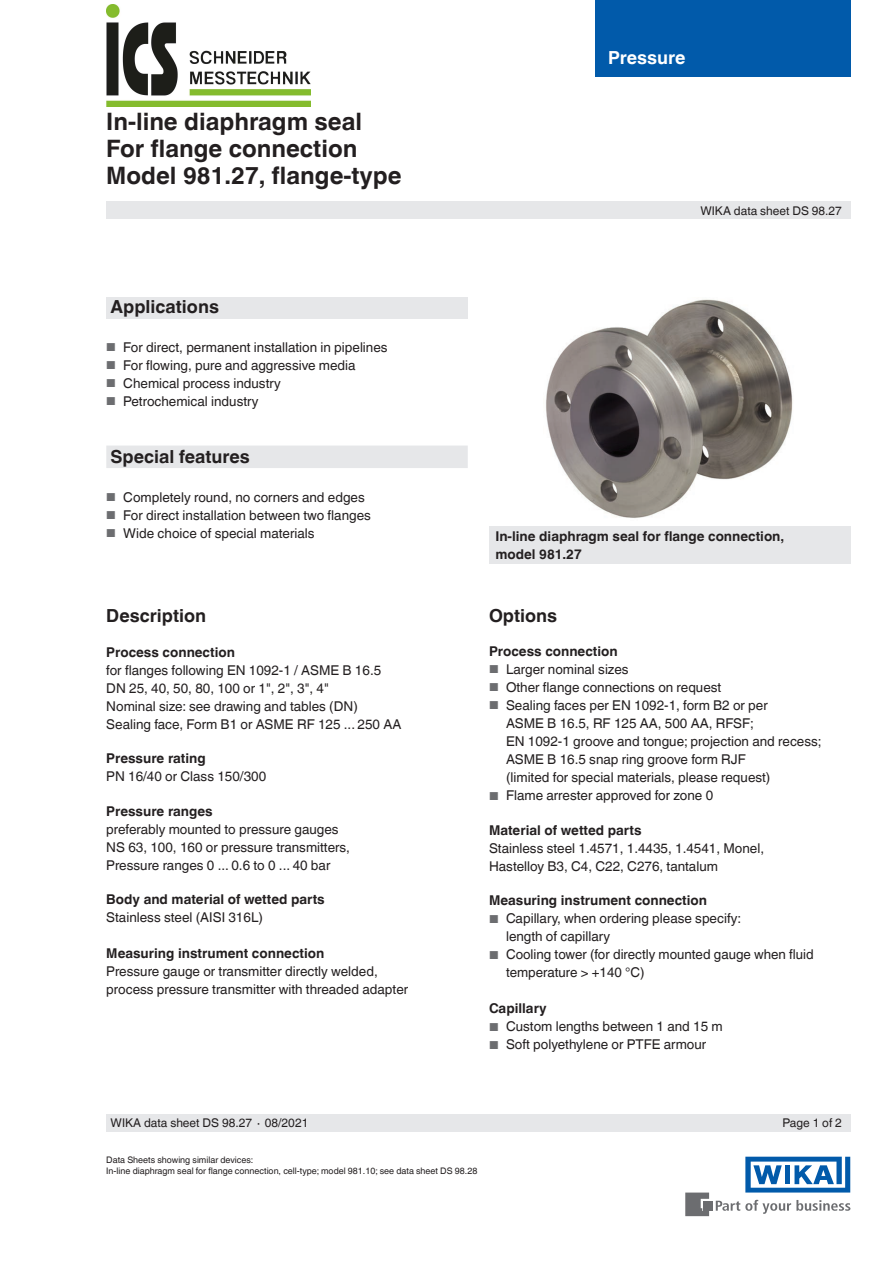
<style>
.page{position:relative;width:893px;height:1263px;background:#fff}
.page>*{position:absolute;margin:0;border:0;box-sizing:border-box;transform-origin:0 0}
.t1{font:700 24px/27px "Helvetica World";color:#231f20}
.t2{font:700 18px "Helvetica World";color:#231f20}
.t3{font:700 18px "Helvetica World";color:#fff}
.t4{font:13.5px/18px "Helvetica World";color:#231f20}
.t5{font:700 13.5px/18px "Helvetica World";color:#231f20}
.t6{font:12px "Helvetica World";color:#231f20}
.t7{font:9px/10.5px "Helvetica World";color:#231f20}
.s1{font-size:11.55px;color:#6c6d70}
</style>
<div class="page">
<div style="left:106px;top:298px;width:362px;height:21px;background:#e6e7e9"></div>
<svg style="left:716px;top:1200px;width:134px;height:14px"></svg>
<div style="left:703px;top:1201px;width:9px;height:9px;background:#6c6d70"></div>
<svg style="left:685px;top:1192px;width:24px;height:24px"></svg>
<svg style="left:745px;top:1157px;width:105px;height:35px"></svg>
<div style="left:106px;top:202px;width:744px;height:17px;background:#e6e7e9"></div>
<div style="left:106px;top:1114px;width:744px;height:17px;background:#e6e7e9"></div>
<div style="left:595px;top:0;width:255px;height:77px;background:#015aaa"></div>
<img style="left:546px;top:299px;width:247px;height:219px">
<div style="left:489px;top:527px;width:361px;height:37px;background:#e6e7e9"></div>
<div style="left:106px;top:445px;width:362px;height:23px;background:#e6e7e9"></div>
<img style="left:106px;top:4px;width:205px;height:103px">
<h1 class="t1" style="left:106px;top:108px;width:297px">In-line diaphragm seal<br>For flange connection<br>Model 981.27, flange-type</h1>
<h2 class="t2" style="left:111px;top:296px;width:110px">Applications</h2>
<p class="t4" style="left:106px;top:338px;width:283px"><span class="s1">■</span> For direct, permanent installation in pipelines</p>
<p class="t4" style="left:106px;top:356px;width:251px"><span class="s1">■</span> For flowing, pure and aggressive media</p>
<p class="t4" style="left:106px;top:374px;width:176px"><span class="s1">■</span> Chemical process industry</p>
<p class="t4" style="left:106px;top:392px;width:154px"><span class="s1">■</span> Petrochemical industry</p>
<h2 class="t2" style="left:111px;top:446px;width:141px">Special features</h2>
<p class="t4" style="left:106px;top:488px;width:260px"><span class="s1">■</span> Completely round, no corners and edges</p>
<p class="t4" style="left:106px;top:506px;width:266px"><span class="s1">■</span> For direct installation between two flanges</p>
<p class="t4" style="left:106px;top:524px;width:210px"><span class="s1">■</span> Wide choice of special materials</p>
<h2 class="t2" style="left:106px;top:605px;width:101px">Description</h2>
<p class="t5" style="left:106px;top:643px;width:130px">Process connection</p>
<p class="t4" style="left:106px;top:661px;width:297px">for flanges following EN 1092-1 / ASME B 16.5<br>DN 25, 40, 50, 80, 100 or 1", 2", 3", 4"<br>Nominal size: see drawing and tables (DN)<br>Sealing face, Form B1 or ASME RF 125 ... 250 AA</p>
<p class="t5" style="left:106px;top:749px;width:101px">Pressure rating</p>
<p class="t4" style="left:106px;top:767px;width:161px">PN 16/40 or Class 150/300</p>
<p class="t5" style="left:106px;top:802px;width:108px">Pressure ranges</p>
<p class="t4" style="left:106px;top:820px;width:245px">preferably mounted to pressure gauges<br>NS 63, 100, 160 or pressure transmitters,<br>Pressure ranges 0 ... 0.6 to 0 ... 40 bar</p>
<p class="t5" style="left:106px;top:890px;width:220px">Body and material of wetted parts</p>
<p class="t4" style="left:106px;top:908px;width:158px">Stainless steel (AISI 316L)</p>
<p class="t5" style="left:106px;top:944px;width:220px">Measuring instrument connection</p>
<p class="t4" style="left:106px;top:962px;width:303px">Pressure gauge or transmitter directly welded, process pressure transmitter with threaded adapter</p>
<h2 class="t3" style="left:608px;top:47px;width:79px">Pressure</h2>
<p class="t6" style="left:700px;top:204px;width:143px">WIKA data sheet DS 98.27</p>
<p class="t5" style="left:495px;top:527px;width:290px">In-line diaphragm seal for flange connection, model 981.27</p>
<h2 class="t2" style="left:489px;top:605px;width:70px">Options</h2>
<p class="t5" style="left:489px;top:642px;width:130px">Process connection</p>
<p class="t4" style="left:489px;top:660px;width:141px"><span class="s1">■</span> Larger nominal sizes</p>
<p class="t4" style="left:489px;top:678px;width:234px"><span class="s1">■</span> Other flange connections on request</p>
<p class="t4" style="left:506px;top:696px;width:317px;text-indent:-17px"><span class="s1">■</span> Sealing faces per EN 1092-1, form B2 or per<br>ASME B 16.5, RF 125 AA, 500 AA, RFSF;<br>EN 1092-1 groove and tongue; projection and recess; ASME B 16.5 snap ring groove form RJF<br>(limited for special materials, please request)</p>
<p class="t4" style="left:489px;top:786px;width:226px"><span class="s1">■</span> Flame arrester approved for zone 0</p>
<p class="t5" style="left:489px;top:821px;width:154px">Material of wetted parts</p>
<p class="t4" style="left:489px;top:839px;width:277px">Stainless steel 1.4571, 1.4435, 1.4541, Monel,<br>Hastelloy B3, C4, C22, C276, tantalum</p>
<p class="t5" style="left:489px;top:892px;width:220px">Measuring instrument connection</p>
<p class="t4" style="left:506px;top:909px;width:237px;text-indent:-17px"><span class="s1">■</span> Capillary, when ordering please specify: length of capillary</p>
<p class="t4" style="left:506px;top:945px;width:309px;text-indent:-17px"><span class="s1">■</span> Cooling tower (for directly mounted gauge when fluid temperature &gt; +140 °C)</p>
<p class="t5" style="left:489px;top:999px;width:59px">Capillary</p>
<p class="t4" style="left:489px;top:1017px;width:235px"><span class="s1">■</span> Custom lengths between 1 and 15 m</p>
<p class="t4" style="left:489px;top:1035px;width:219px"><span class="s1">■</span> Soft polyethylene or PTFE armour</p>
<p class="t6" style="left:111px;top:1116px;width:199px">WIKA data sheet DS 98.27 ∙ 08/2021</p>
<p class="t6" style="left:782px;top:1116px;width:61px">Page 1 of 2</p>
<p class="t7" style="left:106px;top:1155px;width:373px">Data Sheets showing similar devices:<br>In-line diaphragm seal for flange connection, cell-type; model 981.10; see data sheet DS 98.28</p>
</div>
